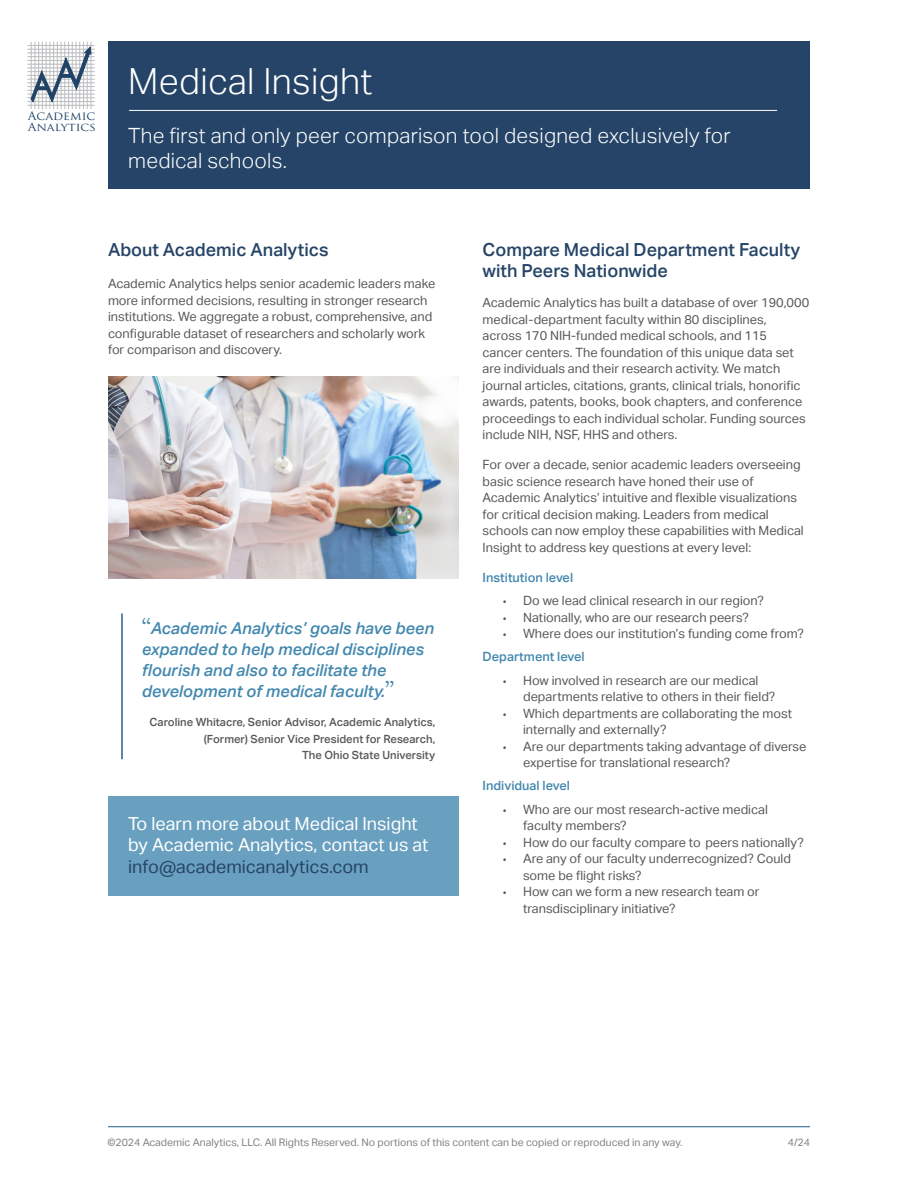
<style>
.page{position:relative;width:918px;height:1188px;background:#fff}
.page>*{position:absolute;margin:0;border:0;box-sizing:border-box;transform-origin:0 0}
.t1{font:300 36px "Aktiv Grotesk";letter-spacing:.01em;color:#fff}
.t2{font:300 21px/25.2px "Aktiv Grotesk";letter-spacing:.01em;color:#fff}
.t3{font:500 18px/21.6px "Aktiv Grotesk";color:#254467}
.t4{font:18px/21.6px "Aktiv Grotesk";color:#fff}
.t5{font:18px "Aktiv Grotesk";color:#254467}
.Quotes{font:italic 500 16.5px/21px "Aktiv Grotesk";color:#4388af}
.t6{font:12.75px/16.5px "Aktiv Grotesk";color:#57585a}
.t7{font:500 12.75px "Aktiv Grotesk";color:#4388af}
.t8{font:11.55px "Trajan Pro";color:#1f4266;scale:1.08 1}
.t9{font:500 11.25px/16.5px "Aktiv Grotesk";color:#57585a;text-align:right}
.t10{font:11.25px "Trajan Pro";color:#1f4266;scale:1.11 1}
.Paragraph_Style_1{font:10.5px "Aktiv Grotesk";color:#808285}
.s1{font-family:"Charter";font-weight:400;font-style:normal;font-size:22.5px}
.s2{font-family:"Chaparral Pro"}
</style>
<div class="page">
<hr style="left:27px;top:105px;width:68px;height:1px;background:#bcbdc0">
<hr style="left:27px;top:101px;width:68px;height:1px;background:#bcbdc0">
<hr style="left:27px;top:98px;width:68px;height:1px;background:#bcbdc0">
<hr style="left:27px;top:94px;width:68px;height:1px;background:#bcbdc0">
<hr style="left:27px;top:90px;width:68px;height:1px;background:#bcbdc0">
<hr style="left:27px;top:86px;width:68px;height:1px;background:#bcbdc0">
<hr style="left:27px;top:83px;width:68px;height:1px;background:#bcbdc0">
<hr style="left:27px;top:79px;width:68px;height:1px;background:#bcbdc0">
<hr style="left:27px;top:75px;width:68px;height:1px;background:#bcbdc0">
<hr style="left:27px;top:71px;width:68px;height:1px;background:#bcbdc0">
<hr style="left:27px;top:68px;width:68px;height:1px;background:#bcbdc0">
<hr style="left:27px;top:64px;width:68px;height:1px;background:#bcbdc0">
<hr style="left:27px;top:60px;width:68px;height:1px;background:#bcbdc0">
<hr style="left:27px;top:53px;width:68px;height:1px;background:#bcbdc0">
<hr style="left:27px;top:56px;width:68px;height:1px;background:#bcbdc0">
<hr style="left:27px;top:49px;width:68px;height:1px;background:#bcbdc0">
<hr style="left:31px;top:42px;width:1px;height:67px;background:#bcbdc0">
<hr style="left:35px;top:42px;width:1px;height:67px;background:#bcbdc0">
<hr style="left:38px;top:42px;width:1px;height:67px;background:#bcbdc0">
<hr style="left:42px;top:42px;width:1px;height:67px;background:#bcbdc0">
<hr style="left:46px;top:42px;width:1px;height:67px;background:#bcbdc0">
<hr style="left:50px;top:42px;width:1px;height:67px;background:#bcbdc0">
<hr style="left:53px;top:42px;width:1px;height:67px;background:#bcbdc0">
<hr style="left:57px;top:42px;width:1px;height:67px;background:#bcbdc0">
<hr style="left:61px;top:42px;width:1px;height:67px;background:#bcbdc0">
<hr style="left:65px;top:42px;width:1px;height:67px;background:#bcbdc0">
<hr style="left:68px;top:42px;width:1px;height:67px;background:#bcbdc0">
<hr style="left:72px;top:42px;width:1px;height:67px;background:#bcbdc0">
<hr style="left:76px;top:42px;width:1px;height:67px;background:#bcbdc0">
<hr style="left:83px;top:42px;width:1px;height:67px;background:#bcbdc0">
<hr style="left:79px;top:42px;width:1px;height:67px;background:#bcbdc0">
<hr style="left:87px;top:42px;width:1px;height:67px;background:#bcbdc0">
<hr style="left:91px;top:42px;width:1px;height:67px;background:#bcbdc0">
<hr style="left:27px;top:45px;width:68px;height:1px;background:#bcbdc0">
<svg style="left:31px;top:46px;width:60px;height:57px"></svg>
<div style="left:108px;top:796px;width:351px;height:100px;background:#69a0bf"></div>
<hr style="left:108px;top:1126px;width:702px;height:1px;background:#216191">
<div style="left:108px;top:41px;width:702px;height:148px;background:#254467"></div>
<hr style="left:121px;top:613px;width:2px;height:146px;background:#216191">
<img style="left:108px;top:377px;width:350px;height:201px">
<hr style="left:129px;top:110px;width:648px;height:1px;background:#fff">
<p class="t8" style="left:28px;top:109px;width:64px">Academic</p>
<p class="t10" style="left:28px;top:120px;width:63px">Analytics</p>
<p class="t1" style="left:128px;top:60px;width:246px">Medical Insight</p>
<p class="t2" style="left:128px;top:123px;width:604px">The first and only peer comparison tool designed exclusively for medical schools.</p>
<p class="t3" style="left:108px;top:239px;width:222px">About Academic Analytics</p>
<p class="t6" style="left:108px;top:275px;width:329px">Academic Analytics helps senior academic leaders make more informed decisions, resulting in stronger research institutions. We aggregate a robust, comprehensive, and configurable dataset of researchers and scholarly work for comparison and discovery.</p>
<p class="Quotes" style="left:142px;top:618px;width:294px"><span class="s1">“</span>Academic Analytics’ goals have been expanded to help medical disciplines flourish and also to facilitate the development of medical faculty.<span class="s1">”</span></p>
<p class="t9" style="left:150px;top:714px;width:287px">Caroline Whitacre, Senior Advisor, Academic Analytics, (Former) Senior Vice President for Research,<br>The Ohio State University</p>
<p class="t4" style="left:128px;top:813px;width:302px">To learn more about Medical Insight by Academic Analytics, contact us at</p>
<p class="t5" style="left:128px;top:856px;width:242px">info@academicanalytics.com</p>
<p class="t3" style="left:483px;top:239px;width:319px">Compare Medical Department Faculty with Peers Nationwide</p>
<p class="t6" style="left:483px;top:295px;width:328px">Academic Analytics has built a database of over 190,000 medical-department faculty within 80 disciplines,<br>across 170 NIH-funded medical schools, and 115 cancer centers. The foundation of this unique data set are individuals and their research activity. We match journal articles, citations, grants, clinical trials, honorific awards, patents, books, book chapters, and conference proceedings to each individual scholar. Funding sources include NIH, NSF, HHS and others.</p>
<p class="t6" style="left:483px;top:457px;width:323px">For over a decade, senior academic leaders overseeing basic science research have honed their use of Academic Analytics’ intuitive and flexible visualizations for critical decision making. Leaders from medical schools can now employ these capabilities with Medical Insight to address key questions at every level:</p>
<p class="t7" style="left:483px;top:570px;width:92px">Institution level</p>
<p class="t6" style="left:503px;top:593px;width:263px"><span class="s2">•</span> Do we lead clinical research in our region?</p>
<p class="t6" style="left:503px;top:609px;width:247px"><span class="s2">•</span> Nationally, who are our research peers?</p>
<p class="t6" style="left:503px;top:626px;width:302px"><span class="s2">•</span> Where does our institution’s funding come from?</p>
<p class="t7" style="left:483px;top:650px;width:104px">Department level</p>
<p class="t6" style="left:523px;top:672px;width:254px;text-indent:-20px"><span class="s2">•</span> How involved in research are our medical departments relative to others in their field?</p>
<p class="t6" style="left:523px;top:705px;width:271px;text-indent:-20px"><span class="s2">•</span> Which departments are collaborating the most internally and externally?</p>
<p class="t6" style="left:523px;top:738px;width:285px;text-indent:-20px"><span class="s2">•</span> Are our departments taking advantage of diverse expertise for translational research?</p>
<p class="t7" style="left:483px;top:779px;width:89px">Individual level</p>
<p class="t6" style="left:523px;top:801px;width:246px;text-indent:-20px"><span class="s2">•</span> Who are our most research-active medical faculty members?</p>
<p class="t6" style="left:503px;top:834px;width:303px"><span class="s2">•</span> How do our faculty compare to peers nationally?</p>
<p class="t6" style="left:523px;top:851px;width:269px;text-indent:-20px"><span class="s2">•</span> Are any of our faculty underrecognized? Could some be flight risks?</p>
<p class="t6" style="left:523px;top:884px;width:238px;text-indent:-20px"><span class="s2">•</span> How can we form a new research team or transdisciplinary initiative?</p>
<p class="Paragraph_Style_1" style="left:107px;top:1136px;width:577px">©2024 Academic Analytics, LLC. All Rights Reserved. No portions of this content can be copied or reproduced in any way.</p>
<p class="Paragraph_Style_1" style="left:788px;top:1136px;width:24px">4/24</p>
</div>
